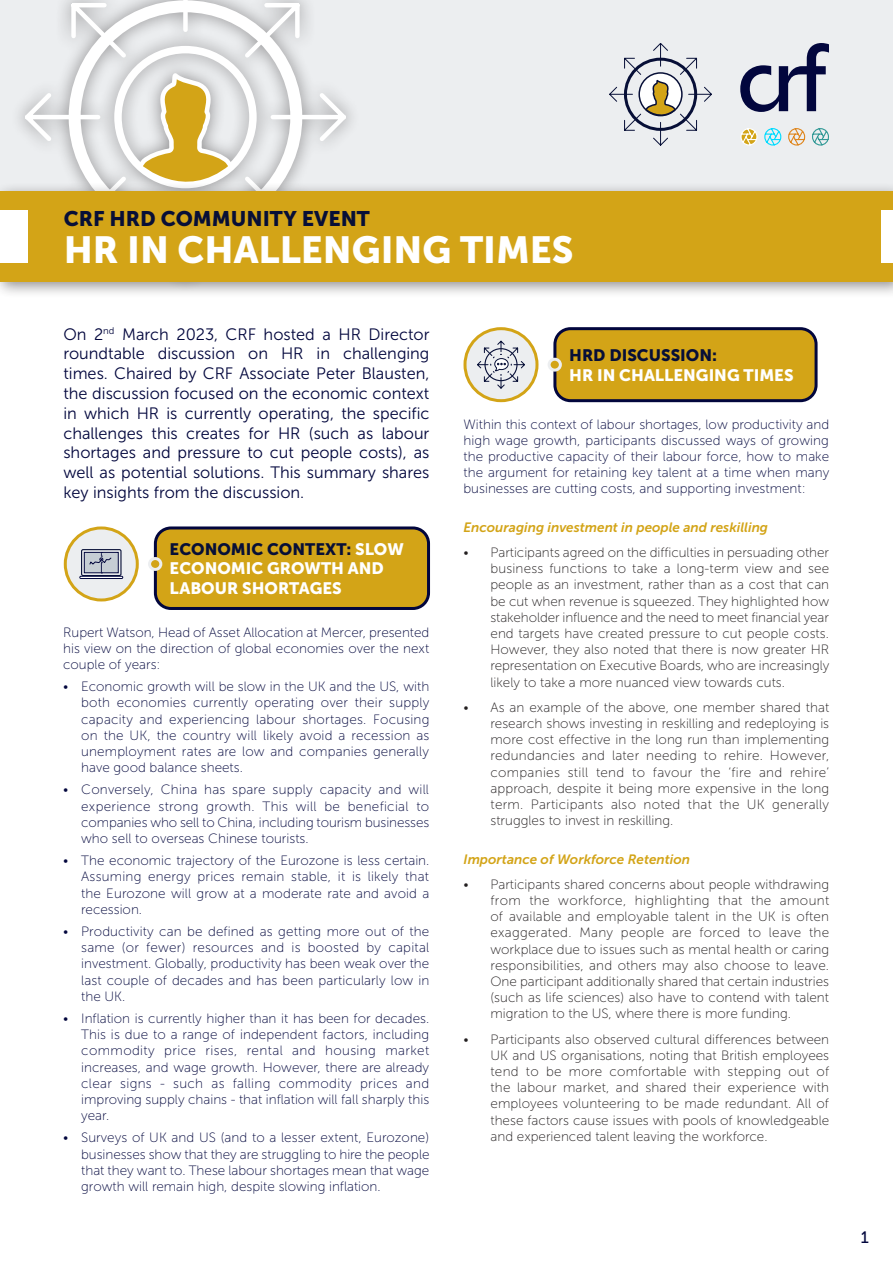
<style>
.page{position:relative;width:893px;height:1263px;background:#fff}
.page>*{position:absolute;margin:0;border:0;box-sizing:border-box;transform-origin:0 0}
.t1{font:37.5px "Museo Sans 900";color:#fff}
.t2{font:21px "Museo Sans 900";color:#070f37}
.Pull_out{font:16.5px/19.8px "Museo Sans 300";color:#02063d;text-align:justify}
.t3{font:16.5px/19.8px "Museo Sans 900";color:#fff}
.t4{font:16.5px "Museo Sans 500";color:#02063d}
.Body_3_before{font:13.5px/16.2px "Museo Sans 100";color:#02063d;text-align:justify}
.t5{font:13.5px/16.2px "Museo Sans 100";color:#231f20;text-align:justify}
.Body_3_before-2{font:italic 13.5px "Museo Sans 700";color:#d3a417}
.s1{color:#070f37}
</style>
<div class="page">
<div style="left:0;top:0;width:893px;height:191px;background:#eceef0"></div>
<svg style="left:21px;top:0;width:329px;height:182px"></svg>
<div style="left:69px;top:0;width:233px;height:234px;border:12px solid #fff;border-radius:50%"></div>
<div style="left:114px;top:46px;width:143px;height:142px;border:8px solid #fff;border-radius:50%"></div>
<svg style="left:135px;top:68px;width:102px;height:114px"></svg>
<svg style="left:740px;top:43px;width:89px;height:69px"></svg>
<svg style="left:741px;top:128px;width:16px;height:18px"></svg>
<svg style="left:764px;top:128px;width:18px;height:18px"></svg>
<svg style="left:788px;top:128px;width:41px;height:18px"></svg>
<div style="left:0;top:182px;width:893px;height:117px;background:#231f20;opacity:.5"></div>
<div style="left:0;top:191px;width:893px;height:90px;background:#d3a417"></div>
<div style="left:0;top:210px;width:27px;height:53px;background:#fff"></div>
<div style="left:881px;top:210px;width:12px;height:53px;background:#fff"></div>
<svg style="left:609px;top:43px;width:103px;height:103px"></svg>
<div style="left:65px;top:528px;width:72px;height:72px;background:#eceef0;border-radius:50%"></div>
<div style="left:64px;top:526px;width:75px;height:75px;border:3px solid #d3a417;border-radius:50%"></div>
<div style="left:155px;top:528px;width:274px;height:80px;background:#d3a417;border-radius:16px"></div>
<div style="left:154px;top:526px;width:276px;height:84px;border:3px solid #02063d;border-radius:16px"></div>
<div style="left:150px;top:558px;width:11px;height:11px;background:#d3a417;border-radius:50%"></div>
<div style="left:148px;top:557px;width:14px;height:14px;border:3px solid #eceef0;border-radius:50%"></div>
<div style="left:555px;top:329px;width:261px;height:72px;background:#d3a417;border-radius:16px"></div>
<div style="left:553px;top:327px;width:264px;height:75px;border:3px solid #02063d;border-radius:16px"></div>
<div style="left:549px;top:359px;width:11px;height:11px;background:#d3a417;border-radius:50%"></div>
<div style="left:548px;top:358px;width:14px;height:14px;border:3px solid #eceef0;border-radius:50%"></div>
<svg style="left:465px;top:329px;width:72px;height:72px"></svg>
<div style="left:463px;top:327px;width:75px;height:75px;border:3px solid #d3a417;border-radius:50%"></div>
<svg style="left:476px;top:340px;width:50px;height:49px;background:#cdcfd6"></svg>
<div style="left:84px;top:552px;width:35px;height:21px;background:#c6cdd4;border:1px solid #02063d"></div>
<div style="left:81px;top:549px;width:41px;height:27px;border:1px solid #070f37;border-radius:2px"></div>
<div style="left:79px;top:576px;width:44px;height:3px;border:1px solid #02063d"></div>
<svg style="left:89px;top:552px;width:22px;height:22px"></svg>
<p class="t2" style="left:64px;top:207px;width:308px">CRF HRD COMMUNITY EVENT</p>
<p class="t1" style="left:64px;top:228px;width:511px">HR IN CHALLENGING TIMES</p>
<p class="Pull_out" style="left:63px;top:324px;width:368px">On 2<sup>nd</sup> March 2023, CRF hosted a HR Director roundtable discussion on HR in challenging times. Chaired by CRF Associate Peter Blausten, the discussion focused on the economic context in which HR is currently operating, the specific challenges this creates for HR (such as labour shortages and pressure to cut people costs), as well as potential solutions. This summary shares key insights from the discussion.</p>
<p class="t3" style="left:170px;top:539px;width:236px"><span class="s1">ECONOMIC CONTEXT:</span> SLOW<br>ECONOMIC GROWTH AND<br>LABOUR SHORTAGES</p>
<p class="Body_3_before" style="left:63px;top:624px;width:368px">Rupert Watson, Head of Asset Allocation at Mercer, presented his view on the direction of global economies over the next couple of years:</p>
<p class="Body_3_before" style="left:81px;top:679px;width:350px;text-indent:-18px">• Economic growth will be slow in the UK and the US, with both economies currently operating over their supply capacity and experiencing labour shortages. Focusing on the UK, the country will likely avoid a recession as unemployment rates are low and companies generally have good balance sheets.</p>
<p class="Body_3_before" style="left:81px;top:782px;width:350px;text-indent:-18px">• Conversely, China has spare supply capacity and will experience strong growth. This will be beneficial to companies who sell to China, including tourism businesses who sell to overseas Chinese tourists.</p>
<p class="Body_3_before" style="left:81px;top:853px;width:350px;text-indent:-18px">• The economic trajectory of the Eurozone is less certain.<br>Assuming energy prices remain stable, it is likely that the Eurozone will grow at a moderate rate and avoid a recession.</p>
<p class="Body_3_before" style="left:81px;top:923px;width:350px;text-indent:-18px">• Productivity can be defined as getting more out of the same (or fewer) resources and is boosted by capital investment. Globally, productivity has been weak over the last couple of decades and has been particularly low in the UK.</p>
<p class="Body_3_before" style="left:81px;top:1010px;width:350px;text-indent:-18px">• Inflation is currently higher than it has been for decades.<br>This is due to a range of independent factors, including commodity price rises, rental and housing market increases, and wage growth. However, there are already clear signs - such as falling commodity prices and improving supply chains - that inflation will fall sharply this year.</p>
<p class="Body_3_before" style="left:81px;top:1130px;width:350px;text-indent:-18px">• Surveys of UK and US (and to a lesser extent, Eurozone) businesses show that they are struggling to hire the people that they want to. These labour shortages mean that wage growth will remain high, despite slowing inflation.</p>
<p class="t3" style="left:569px;top:345px;width:226px"><span class="s1">HRD DISCUSSION:<br></span>HR IN CHALLENGING TIMES</p>
<p class="Body_3_before" style="left:463px;top:416px;width:367px">Within this context of labour shortages, low productivity and high wage growth, participants discussed ways of growing the productive capacity of their labour force, how to make the argument for retaining key talent at a time when many businesses are cutting costs, and supporting investment:</p>
<p class="Body_3_before-2" style="left:463px;top:520px;width:306px">Encouraging investment in people and reskilling</p>
<p class="t5" style="left:490px;top:544px;width:340px;text-indent:-27px">• Participants agreed on the difficulties in persuading other business functions to take a long-term view and see people as an investment, rather than as a cost that can be cut when revenue is squeezed. They highlighted how stakeholder influence and the need to meet financial year end targets have created pressure to cut people costs.<br>However, they also noted that there is now greater HR representation on Executive Boards, who are increasingly likely to take a more nuanced view towards cuts.</p>
<p class="t5" style="left:490px;top:699px;width:340px;text-indent:-27px">• As an example of the above, one member shared that research shows investing in reskilling and redeploying is more cost effective in the long run than implementing redundancies and later needing to rehire. However, companies still tend to favour the ‘fire and rehire’ approach, despite it being more expensive in the long term. Participants also noted that the UK generally struggles to invest in reskilling.</p>
<p class="Body_3_before-2" style="left:463px;top:851px;width:228px">Importance of Workforce Retention</p>
<p class="t5" style="left:490px;top:876px;width:340px;text-indent:-27px">• Participants shared concerns about people withdrawing from the workforce, highlighting that the amount of available and employable talent in the UK is often exaggerated. Many people are forced to leave the workplace due to issues such as mental health or caring responsibilities, and others may also choose to leave.<br>One participant additionally shared that certain industries (such as life sciences) also have to contend with talent migration to the US, where there is more funding.</p>
<p class="t5" style="left:490px;top:1031px;width:340px;text-indent:-27px">• Participants also observed cultural differences between UK and US organisations, noting that British employees tend to be more comfortable with stepping out of the labour market, and shared their experience with employees volunteering to be made redundant. All of these factors cause issues with pools of knowledgeable and experienced talent leaving the workforce.</p>
<p class="t4" style="left:861px;top:1229px;width:10px">1</p>
</div>
